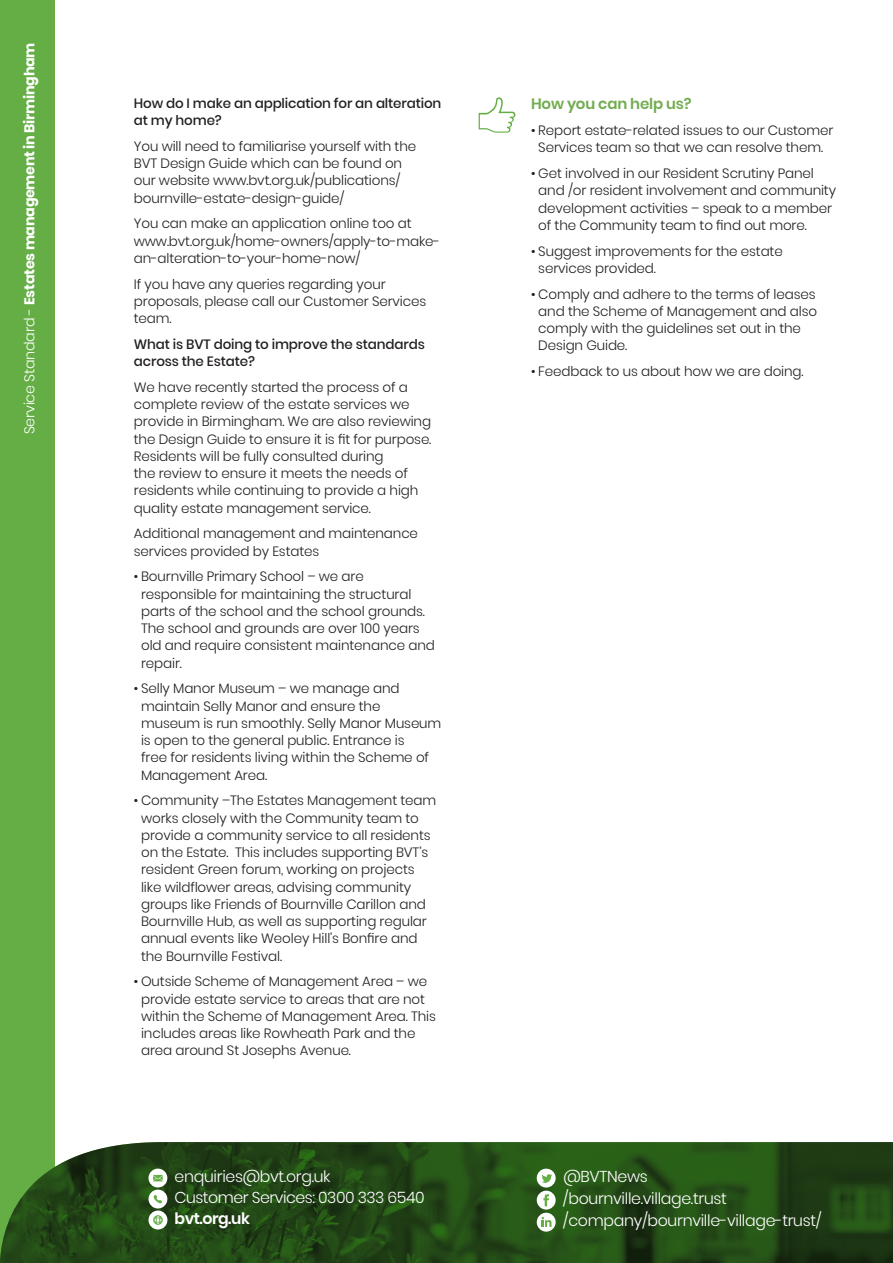
<style>
.page{position:relative;width:893px;height:1263px;background:#fff}
.page>*{position:absolute;margin:0;border:0;box-sizing:border-box;transform-origin:0 0}
.t1{font:300 15.75px "Poppins";letter-spacing:-.02em;color:#fff}
.t2{font:600 15.75px "Poppins";letter-spacing:-.03em;color:#fff}
.Body{font:600 15px "Poppins";letter-spacing:-.01em;color:#73ac50}
.t3{font:700 14.25px "Poppins";letter-spacing:-.02em;color:#fff}
.Body-2{font:300 13.5px/17.2px "Poppins";letter-spacing:-.01em;color:#231f20}
.Body-3{font:500 13.5px/17.2px "Poppins";letter-spacing:-.01em;color:#231f20}
.s1{font-weight:300}
</style>
<div class="page">
<div style="left:0;top:0;width:54px;height:1263px;background:#64ae45"></div>
<img style="left:0;top:1142px;width:893px;height:121px">
<div style="left:537px;top:1168px;width:19px;height:19px;background:#fff;border-radius:50%"></div>
<svg style="left:542px;top:1174px;width:10px;height:9px"></svg>
<div style="left:537px;top:1191px;width:19px;height:18px;background:#fff;border-radius:50%"></div>
<svg style="left:543px;top:1194px;width:6px;height:12px"></svg>
<div style="left:537px;top:1213px;width:19px;height:18px;background:#fff;border-radius:50%"></div>
<svg style="left:541px;top:1217px;width:10px;height:10px"></svg>
<svg style="left:148px;top:1168px;width:19px;height:19px"></svg>
<svg style="left:153px;top:1175px;width:10px;height:6px"></svg>
<div style="left:148px;top:1189px;width:19px;height:19px;background:#fff;border-radius:50%"></div>
<svg style="left:154px;top:1195px;width:8px;height:8px"></svg>
<div style="left:148px;top:1210px;width:19px;height:19px;background:#fff;border-radius:50%"></div>
<svg style="left:153px;top:1215px;width:10px;height:10px"></svg>
<svg style="left:479px;top:97px;width:36px;height:36px"></svg>
<p class="t3" style="left:21px;top:434px;width:393px;rotate:-90deg"><span class="s1">Service Standard -</span> Estates management in Birmingham</p>
<p class="Body-3" style="left:134px;top:95px;width:309px">How do I make an application for an alteration at my home?</p>
<p class="Body-2" style="left:134px;top:138px;width:284px">You will need to familiarise yourself with the BVT Design Guide which can be found on our website www.bvt.org.uk/publications/ bournville-estate-design-guide/</p>
<p class="Body-2" style="left:134px;top:215px;width:308px">You can make an application online too at www.bvt.org.uk/home-owners/apply-to-make&shy;an-alteration-to-your-home-now/</p>
<p class="Body-2" style="left:134px;top:275px;width:294px">If you have any queries regarding your proposals, please call our Customer Services team.</p>
<p class="Body-3" style="left:134px;top:336px;width:292px">What is BVT doing to improve the standards across the Estate?</p>
<p class="Body-2" style="left:134px;top:379px;width:299px">We have recently started the process of a complete review of the estate services we provide in Birmingham. We are also reviewing the Design Guide to ensure it is fit for purpose.<br>Residents will be fully consulted during<br>the review to ensure it meets the needs of residents while continuing to provide a high quality estate management service.</p>
<p class="Body-2" style="left:134px;top:525px;width:286px">Additional management and maintenance services provided by Estates</p>
<p class="Body-2" style="left:141px;top:568px;width:295px;text-indent:-7px">• Bournville Primary School – we are responsible for maintaining the structural parts of the school and the school grounds.<br>The school and grounds are over 100 years old and require consistent maintenance and repair.</p>
<p class="Body-2" style="left:141px;top:680px;width:302px;text-indent:-7px">• Selly Manor Museum – we manage and maintain Selly Manor and ensure the museum is run smoothly. Selly Manor Museum is open to the general public. Entrance is<br>free for residents living within the Scheme of Management Area.</p>
<p class="Body-2" style="left:141px;top:792px;width:297px;text-indent:-7px">• Community –The Estates Management team works closely with the Community team to provide a community service to all residents on the Estate. This includes supporting BVT’s resident Green forum, working on projects like wildflower areas, advising community groups like Friends of Bournville Carillon and Bournville Hub, as well as supporting regular annual events like Weoley Hill’s Bonfire and the Bournville Festival.</p>
<p class="Body-2" style="left:141px;top:973px;width:296px;text-indent:-7px">• Outside Scheme of Management Area – we provide estate service to areas that are not within the Scheme of Management Area. This includes areas like Rowheath Park and the area around St Josephs Avenue.</p>
<p class="t1" style="left:175px;top:1167px;width:158px">enquiries@bvt.org.uk</p>
<p class="t1" style="left:174px;top:1188px;width:252px">Customer Services: 0300 333 6540</p>
<p class="t2" style="left:175px;top:1209px;width:77px">bvt.org.uk</p>
<p class="Body" style="left:531px;top:95px;width:162px">How you can help us?</p>
<p class="Body-2" style="left:531px;top:122px;width:304px;text-align:center">• Report estate-related issues to our Customer<br>Services team so that we can resolve them.</p>
<p class="Body-2" style="left:538px;top:165px;width:299px;text-indent:-7px">• Get involved in our Resident Scrutiny Panel and /or resident involvement and community development activities – speak to a member of the Community team to find out more.</p>
<p class="Body-2" style="left:538px;top:242px;width:246px;text-indent:-7px">• Suggest improvements for the estate services provided.</p>
<p class="Body-2" style="left:538px;top:285px;width:280px;text-indent:-7px">• Comply and adhere to the terms of leases and the Scheme of Management and also comply with the guidelines set out in the<br>Design Guide.</p>
<p class="Body-2" style="left:531px;top:363px;width:274px">• Feedback to us about how we are doing.</p>
<p class="t1" style="left:563px;top:1167px;width:86px">@BVTNews</p>
<p class="t1" style="left:563px;top:1190px;width:165px">/bournville.village.trust</p>
<p class="t1" style="left:563px;top:1212px;width:260px">/company/bournville-village-trust/</p>
</div>
